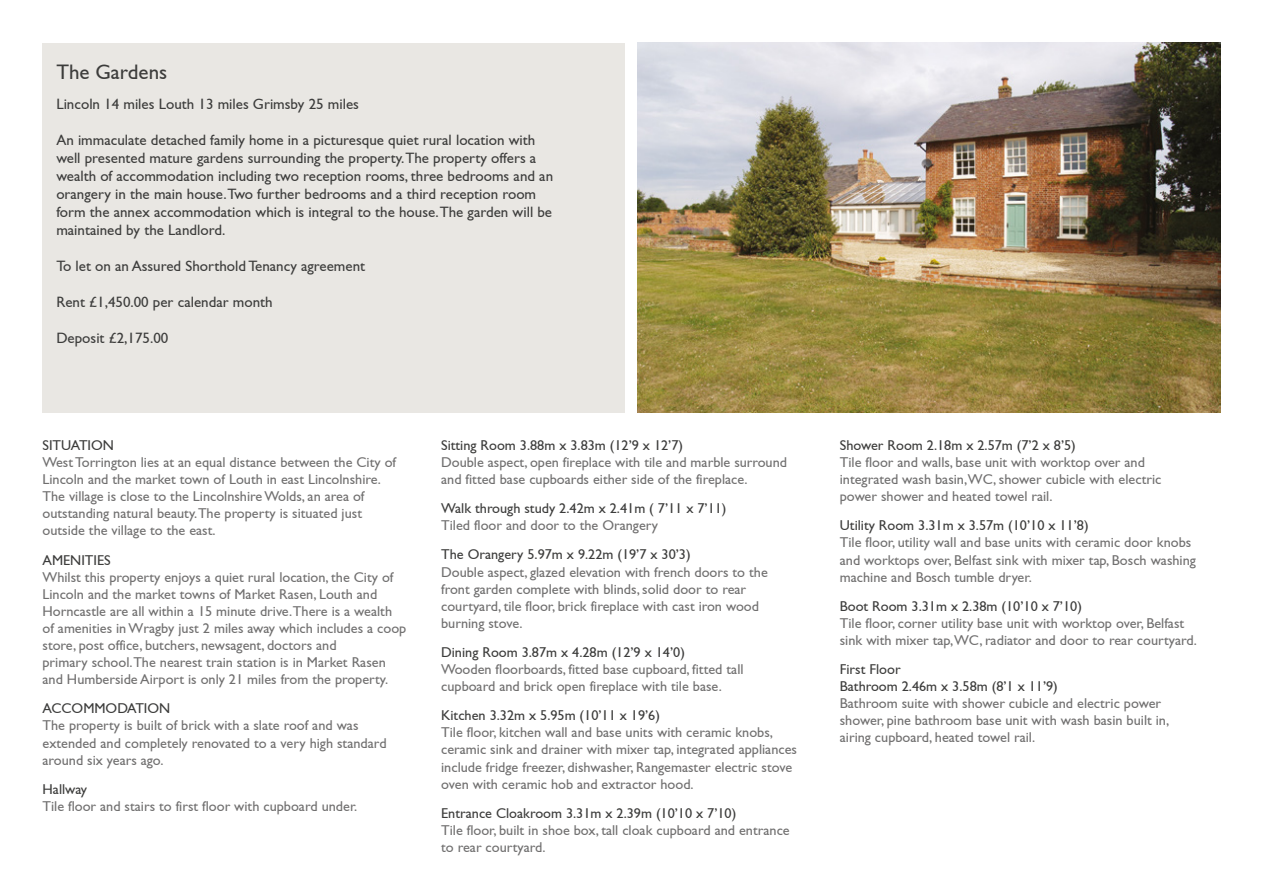
<style>
.page{position:relative;width:1263px;height:893px;background:#fff}
.page>*{position:absolute;margin:0;border:0;box-sizing:border-box;transform-origin:0 0}
.t1{font:21px "Gill Sans";color:#3c3c3b}
.t2{font:15px/18px "Gill Sans";color:#3c3c3b}
.t3{font:14.25px/17.1px "Gill Sans";color:#706f6f}
.t4{font:14.25px/17.1px "Gill Sans";color:#3c3c3b}
</style>
<div class="page">
<div style="left:43px;top:43px;width:582px;height:369px;background:#e9e7e3"></div>
<img style="left:638px;top:43px;width:582px;height:369px">
<h1 class="t1" style="left:56px;top:60px;width:112px">The Gardens</h1>
<p class="t2" style="left:56px;top:95px;width:304px">Lincoln 14 miles Louth 13 miles Grimsby 25 miles</p>
<p class="t2" style="left:56px;top:131px;width:498px">An immaculate detached family home in a picturesque quiet rural location with well presented mature gardens surrounding the property.The property offers a wealth of accommodation including two reception rooms, three bedrooms and an orangery in the main house.Two further bedrooms and a third reception room form the annex accommodation which is integral to the house.The garden will be maintained by the Landlord.</p>
<p class="t2" style="left:56px;top:257px;width:310px">To let on an Assured Shorthold Tenancy agreement</p>
<p class="t2" style="left:56px;top:293px;width:218px">Rent £1,450.00 per calendar month</p>
<p class="t2" style="left:56px;top:329px;width:113px">Deposit £2,175.00</p>
<p class="t4" style="left:43px;top:437px;width:73px">SITUATION</p>
<p class="t3" style="left:43px;top:454px;width:355px">West Torrington lies at an equal distance between the City of Lincoln and the market town of Louth in east Lincolnshire.<br>The village is close to the Lincolnshire Wolds, an area of outstanding natural beauty.The property is situated just outside the village to the east.</p>
<p class="t4" style="left:43px;top:551px;width:70px">AMENITIES</p>
<p class="t3" style="left:43px;top:568px;width:365px">Whilst this property enjoys a quiet rural location, the City of Lincoln and the market towns of Market Rasen, Louth and Horncastle are all within a 15 minute drive.There is a wealth of amenities in Wragby just 2 miles away which includes a coop store, post office, butchers, newsagent, doctors and<br>primary school.The nearest train station is in Market Rasen and Humberside Airport is only 21 miles from the property.</p>
<p class="t4" style="left:43px;top:700px;width:129px">ACCOMMODATION</p>
<p class="t3" style="left:43px;top:717px;width:346px">The property is built of brick with a slate roof and was extended and completely renovated to a very high standard around six years ago.</p>
<p class="t4" style="left:43px;top:780px;width:46px">Hallway</p>
<p class="t3" style="left:43px;top:798px;width:316px">Tile floor and stairs to first floor with cupboard under.</p>
<p class="t4" style="left:441px;top:437px;width:243px">Sitting Room 3.88m x 3.83m (12’9 x 12’7)</p>
<p class="t3" style="left:441px;top:454px;width:347px">Double aspect, open fireplace with tile and marble surround and fitted base cupboards either side of the fireplace.</p>
<p class="t4" style="left:441px;top:500px;width:287px">Walk through study 2.42m x 2.41m ( 7’11 x 7’11)</p>
<p class="t3" style="left:441px;top:517px;width:218px">Tiled floor and door to the Orangery</p>
<p class="t4" style="left:441px;top:546px;width:251px">The Orangery 5.97m x 9.22m (19’7 x 30’3)</p>
<p class="t3" style="left:441px;top:563px;width:328px">Double aspect, glazed elevation with french doors to the front garden complete with blinds, solid door to rear courtyard, tile floor, brick fireplace with cast iron wood burning stove.</p>
<p class="t4" style="left:441px;top:644px;width:245px">Dining Room 3.87m x 4.28m (12’9 x 14’0)</p>
<p class="t3" style="left:441px;top:661px;width:304px">Wooden floorboards, fitted base cupboard, fitted tall cupboard and brick open fireplace with tile base.</p>
<p class="t4" style="left:441px;top:707px;width:220px">Kitchen 3.32m x 5.95m (10’11 x 19’6)</p>
<p class="t3" style="left:441px;top:724px;width:357px">Tile floor, kitchen wall and base units with ceramic knobs, ceramic sink and drainer with mixer tap, integrated appliances include fridge freezer, dishwasher, Rangemaster electric stove oven with ceramic hob and extractor hood.</p>
<p class="t4" style="left:441px;top:804px;width:297px">Entrance Cloakroom 3.31m x 2.39m (10’10 x 7’10)</p>
<p class="t3" style="left:441px;top:822px;width:350px">Tile floor, built in shoe box, tall cloak cupboard and entrance to rear courtyard.</p>
<p class="t4" style="left:840px;top:437px;width:238px">Shower Room 2.18m x 2.57m (7’2 x 8’5)</p>
<p class="t3" style="left:840px;top:454px;width:323px">Tile floor and walls, base unit with worktop over and integrated wash basin,WC, shower cubicle with electric power shower and heated towel rail.</p>
<p class="t4" style="left:840px;top:517px;width:250px">Utility Room 3.31m x 3.57m (10’10 x 11’8)</p>
<p class="t3" style="left:840px;top:534px;width:358px">Tile floor, utility wall and base units with ceramic door knobs and worktops over, Belfast sink with mixer tap, Bosch washing machine and Bosch tumble dryer.</p>
<p class="t4" style="left:840px;top:597px;width:244px">Boot Room 3.31m x 2.38m (10’10 x 7’10)</p>
<p class="t3" style="left:840px;top:614px;width:359px">Tile floor, corner utility base unit with worktop over, Belfast sink with mixer tap,WC, radiator and door to rear courtyard.</p>
<p class="t4" style="left:840px;top:661px;width:220px">First Floor<br>Bathroom 2.46m x 3.58m (8’1 x 11’9)</p>
<p class="t3" style="left:840px;top:695px;width:331px">Bathroom suite with shower cubicle and electric power shower, pine bathroom base unit with wash basin built in, airing cupboard, heated towel rail.</p>
</div>
